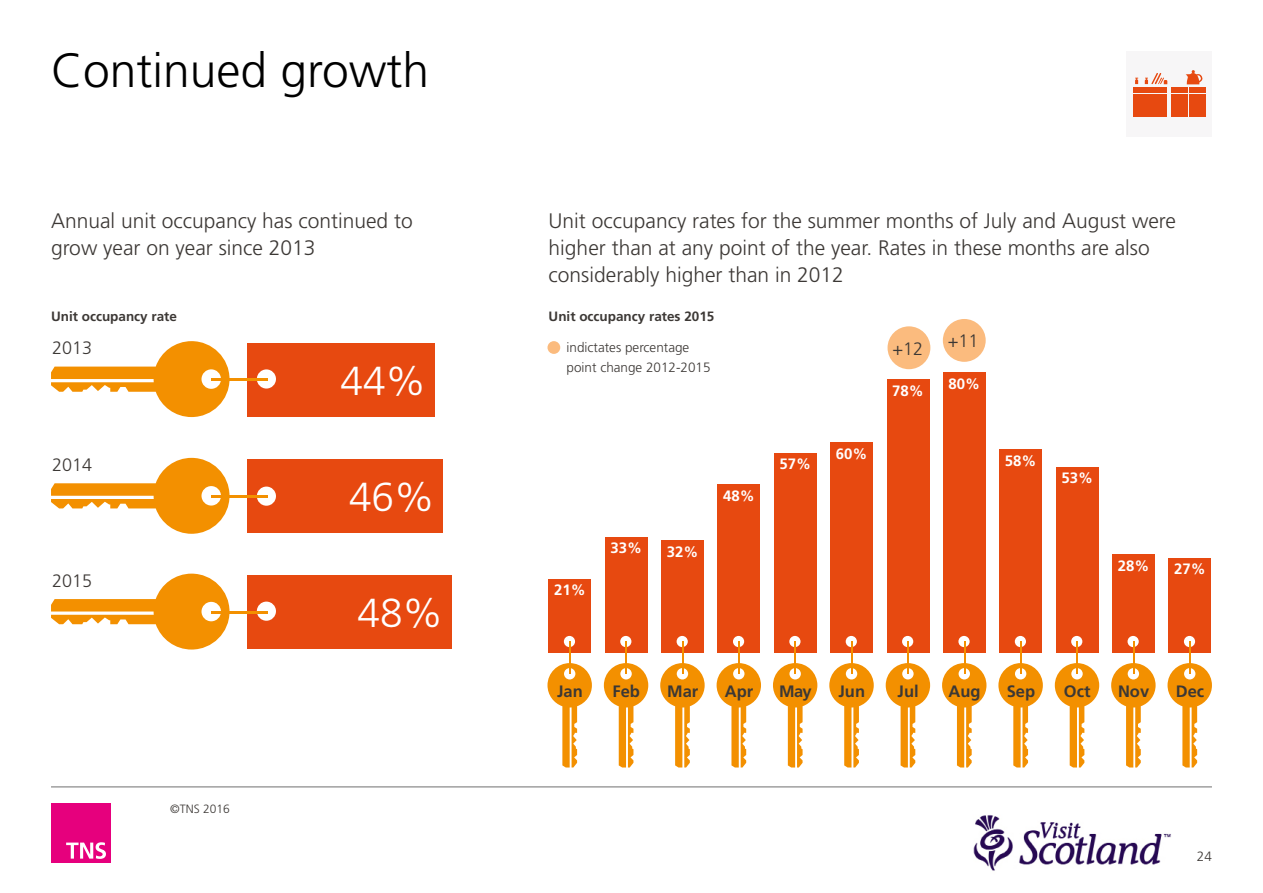
<style>
.page{position:relative;width:1263px;height:893px;background:#fff}
.page>*{position:absolute;margin:0;border:0;box-sizing:border-box;transform-origin:0 0}
.t1{font:300 48px "Frutiger LT Std";color:#000}
.t2{font:300 40.5px "Frutiger LT Std";color:#fff}
.t3{font:300 21px/27px "Frutiger LT Std";color:#3c3835}
.t4{font:300 18px "Frutiger LT Std";color:#3c3835}
.t5{font:700 16.5px "Frutiger LT Std";color:#3c3835}
.t6{font:700 15px "Frutiger LT Std";color:#fff}
.t7{font:300 13.5px/19.5px "Frutiger LT Std";color:#3c3835}
.t8{font:700 13.5px "Frutiger LT Std";color:#3c3835}
.t9{font:300 12px "Frutiger LT Std";color:#3c3835}
</style>
<div class="page">
<div style="left:51px;top:804px;width:60px;height:59px;background:#e6007d"></div>
<svg style="left:66px;top:842px;width:40px;height:17px"></svg>
<hr style="left:51px;top:787px;width:1161px;height:1px;background:#706f6f">
<img style="left:973px;top:815px;width:198px;height:56px">
<div style="left:247px;top:459px;width:196px;height:73px;background:#e74910"></div>
<svg style="left:51px;top:341px;width:178px;height:76px"></svg>
<div style="left:1127px;top:51px;width:85px;height:85px;background:#f7f6f7"></div>
<div style="left:1133px;top:87px;width:16px;height:6px;background:#e74910"></div>
<div style="left:1151px;top:87px;width:16px;height:6px;background:#e74910"></div>
<div style="left:1133px;top:94px;width:16px;height:23px;background:#e74910"></div>
<div style="left:1151px;top:94px;width:16px;height:23px;background:#e74910"></div>
<div style="left:1172px;top:87px;width:16px;height:6px;background:#e74910"></div>
<div style="left:1189px;top:87px;width:17px;height:6px;background:#e74910"></div>
<div style="left:1172px;top:94px;width:16px;height:23px;background:#e74910"></div>
<div style="left:1189px;top:94px;width:17px;height:23px;background:#e74910"></div>
<svg style="left:1135px;top:73px;width:32px;height:18px"></svg>
<svg style="left:1185px;top:70px;width:17px;height:15px"></svg>
<div style="left:247px;top:343px;width:188px;height:73px;background:#e74910"></div>
<svg style="left:51px;top:458px;width:178px;height:76px"></svg>
<svg style="left:51px;top:574px;width:178px;height:75px"></svg>
<div style="left:247px;top:575px;width:205px;height:73px;background:#e74910"></div>
<div style="left:257px;top:369px;width:19px;height:20px;background:#fff;border-radius:50%"></div>
<hr style="left:211px;top:378px;width:56px;height:3px;background:#f39000">
<div style="left:257px;top:487px;width:19px;height:19px;background:#fff;border-radius:50%"></div>
<hr style="left:211px;top:496px;width:56px;height:2px;background:#f39000">
<div style="left:257px;top:602px;width:19px;height:19px;background:#fff;border-radius:50%"></div>
<hr style="left:211px;top:611px;width:56px;height:2px;background:#f39000">
<svg style="left:547px;top:663px;width:45px;height:104px"></svg>
<svg style="left:604px;top:663px;width:44px;height:104px"></svg>
<svg style="left:660px;top:663px;width:45px;height:104px"></svg>
<svg style="left:717px;top:663px;width:44px;height:104px"></svg>
<svg style="left:773px;top:663px;width:44px;height:104px"></svg>
<svg style="left:829px;top:663px;width:45px;height:104px"></svg>
<svg style="left:886px;top:663px;width:44px;height:104px"></svg>
<svg style="left:942px;top:663px;width:44px;height:104px"></svg>
<svg style="left:998px;top:663px;width:45px;height:104px"></svg>
<svg style="left:1055px;top:663px;width:44px;height:104px"></svg>
<svg style="left:1111px;top:663px;width:44px;height:104px"></svg>
<svg style="left:1167px;top:663px;width:45px;height:104px"></svg>
<div style="left:548px;top:579px;width:43px;height:73px;background:#e74910"></div>
<div style="left:605px;top:537px;width:43px;height:115px;background:#e74910"></div>
<div style="left:661px;top:540px;width:43px;height:112px;background:#e74910"></div>
<div style="left:717px;top:484px;width:43px;height:168px;background:#e74910"></div>
<div style="left:774px;top:453px;width:43px;height:199px;background:#e74910"></div>
<div style="left:830px;top:442px;width:43px;height:210px;background:#e74910"></div>
<div style="left:887px;top:379px;width:42px;height:273px;background:#e74910"></div>
<div style="left:943px;top:372px;width:43px;height:280px;background:#e74910"></div>
<div style="left:999px;top:449px;width:43px;height:203px;background:#e74910"></div>
<div style="left:1056px;top:467px;width:42px;height:185px;background:#e74910"></div>
<div style="left:1112px;top:554px;width:43px;height:98px;background:#e74910"></div>
<div style="left:1168px;top:558px;width:43px;height:94px;background:#e74910"></div>
<div style="left:564px;top:636px;width:11px;height:11px;background:#fff;border-radius:50%"></div>
<div style="left:620px;top:636px;width:11px;height:11px;background:#fff;border-radius:50%"></div>
<div style="left:677px;top:636px;width:11px;height:11px;background:#fff;border-radius:50%"></div>
<div style="left:733px;top:636px;width:11px;height:11px;background:#fff;border-radius:50%"></div>
<div style="left:789px;top:636px;width:11px;height:11px;background:#fff;border-radius:50%"></div>
<div style="left:846px;top:636px;width:11px;height:11px;background:#fff;border-radius:50%"></div>
<div style="left:902px;top:636px;width:11px;height:11px;background:#fff;border-radius:50%"></div>
<svg style="left:958px;top:636px;width:12px;height:11px"></svg>
<div style="left:1015px;top:636px;width:11px;height:11px;background:#fff;border-radius:50%"></div>
<div style="left:1071px;top:636px;width:11px;height:11px;background:#fff;border-radius:50%"></div>
<svg style="left:1127px;top:636px;width:12px;height:11px"></svg>
<div style="left:1184px;top:636px;width:11px;height:11px;background:#fff;border-radius:50%"></div>
<hr style="left:569px;top:641px;width:2px;height:33px;background:#f39000">
<hr style="left:625px;top:641px;width:2px;height:33px;background:#f39000">
<hr style="left:682px;top:641px;width:1px;height:33px;background:#f39000">
<hr style="left:738px;top:641px;width:2px;height:33px;background:#f39000">
<hr style="left:795px;top:641px;width:1px;height:33px;background:#f39000">
<hr style="left:851px;top:641px;width:1px;height:33px;background:#f39000">
<hr style="left:907px;top:641px;width:2px;height:33px;background:#f39000">
<hr style="left:964px;top:641px;width:1px;height:33px;background:#f39000">
<hr style="left:1020px;top:641px;width:2px;height:33px;background:#f39000">
<hr style="left:1076px;top:641px;width:2px;height:33px;background:#f39000">
<hr style="left:1133px;top:641px;width:1px;height:33px;background:#f39000">
<hr style="left:1189px;top:641px;width:2px;height:33px;background:#f39000">
<div style="left:887px;top:326px;width:43px;height:43px;background:#fbbb7e;border-radius:50%"></div>
<div style="left:943px;top:319px;width:43px;height:43px;background:#fbbb7e;border-radius:50%"></div>
<div style="left:547px;top:341px;width:13px;height:13px;background:#fbbb7e;border-radius:50%"></div>
<h1 class="t1" style="left:51px;top:43px;width:379px">Continued growth</h1>
<p class="t3" style="left:51px;top:208px;width:363px">Annual unit occupancy has continued to grow year on year since 2013</p>
<p class="t3" style="left:549px;top:208px;width:629px">Unit occupancy rates for the summer months of July and August were higher than at any point of the year. Rates in these months are also considerably higher than in 2012</p>
<p class="t8" style="left:51px;top:308px;width:128px">Unit occupancy rate</p>
<p class="t8" style="left:549px;top:308px;width:167px">Unit occupancy rates 2015</p>
<p class="t4" style="left:52px;top:337px;width:42px">2013</p>
<h2 class="t2" style="left:341px;top:358px;width:87px">44%</h2>
<p class="t7" style="left:567px;top:338px;width:146px">indictates percentage point change 2012-2015</p>
<p class="t4" style="left:52px;top:454px;width:42px">2014</p>
<p class="t4" style="left:52px;top:570px;width:42px">2015</p>
<h2 class="t2" style="left:349px;top:474px;width:87px">46%</h2>
<h2 class="t2" style="left:358px;top:590px;width:87px">48%</h2>
<p class="t6" style="left:554px;top:581px;width:33px">21%</p>
<p class="t6" style="left:610px;top:539px;width:33px">33%</p>
<p class="t6" style="left:667px;top:543px;width:33px">32%</p>
<p class="t6" style="left:723px;top:487px;width:33px">48%</p>
<p class="t6" style="left:779px;top:455px;width:33px">57%</p>
<p class="t6" style="left:836px;top:445px;width:33px">60%</p>
<p class="t4" style="left:892px;top:338px;width:32px">+12</p>
<p class="t6" style="left:892px;top:382px;width:33px">78%</p>
<p class="t4" style="left:948px;top:331px;width:32px">+11</p>
<p class="t6" style="left:948px;top:375px;width:33px">80%</p>
<p class="t6" style="left:1005px;top:452px;width:33px">58%</p>
<p class="t6" style="left:1061px;top:469px;width:33px">53%</p>
<p class="t6" style="left:1118px;top:557px;width:33px">28%</p>
<p class="t6" style="left:1174px;top:560px;width:33px">27%</p>
<p class="t9" style="left:170px;top:802px;width:61px">©TNS 2016</p>
<p class="t5" style="left:557px;top:681px;width:27px">Jan</p>
<p class="t5" style="left:612px;top:681px;width:29px">Feb</p>
<p class="t5" style="left:667px;top:681px;width:33px">Mar</p>
<p class="t5" style="left:725px;top:681px;width:30px">Apr</p>
<p class="t5" style="left:779px;top:681px;width:34px">May</p>
<p class="t5" style="left:838px;top:681px;width:28px">Jun</p>
<p class="t5" style="left:897px;top:681px;width:23px">Jul</p>
<p class="t5" style="left:948px;top:681px;width:34px">Aug</p>
<p class="t5" style="left:1007px;top:681px;width:30px">Sep</p>
<p class="t5" style="left:1064px;top:681px;width:28px">Oct</p>
<p class="t5" style="left:1118px;top:681px;width:33px">Nov</p>
<p class="t5" style="left:1176px;top:681px;width:30px">Dec</p>
<p class="t7" style="left:1197px;top:846px;width:17px">24</p>
</div>
